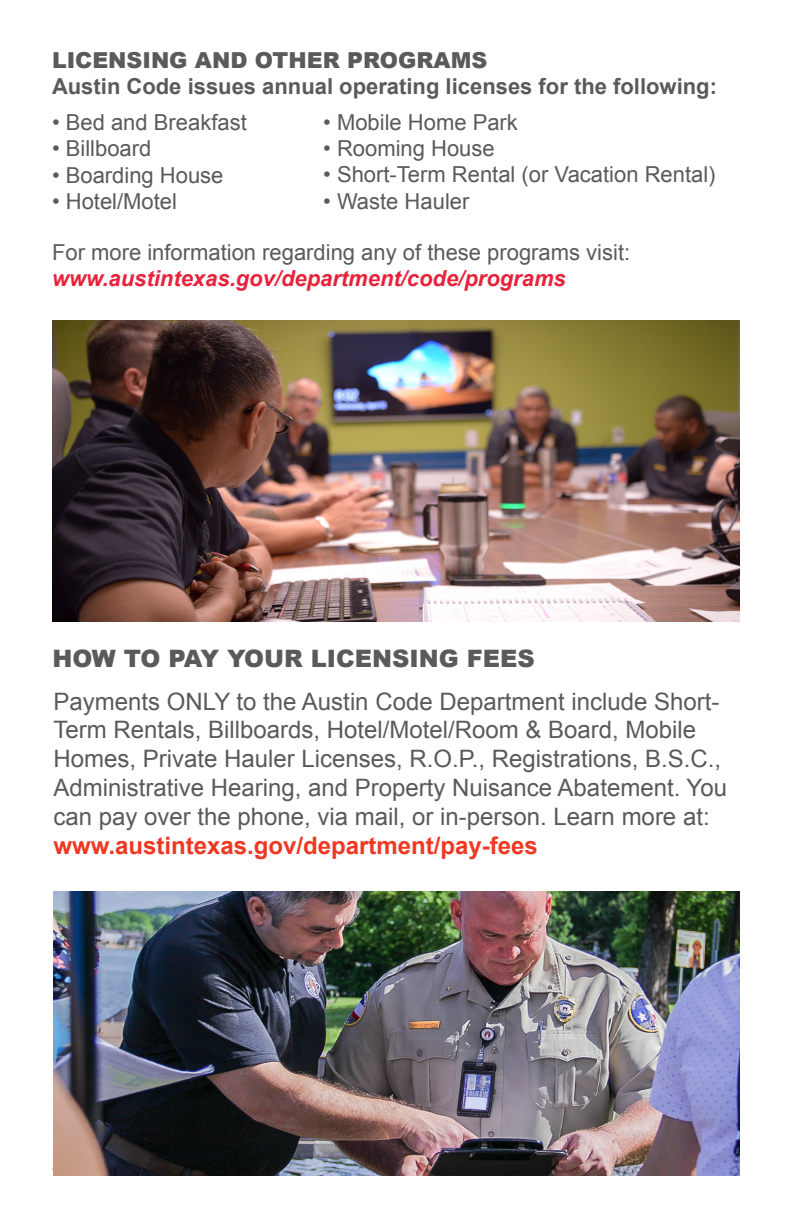
<style>
.page{position:relative;width:792px;height:1224px;background:#fff}
.page>*{position:absolute;margin:0;border:0;box-sizing:border-box;transform-origin:0 0}
.t1{font:24px/28.8px "Arial";color:#585a5c}
.t2{font:900 24px "Arial";color:#585a5c}
.t3{font:22px "Arial";color:#585a5c}
.t4{font:700 22px "Arial";color:#585a5c}
.t5{font:italic 700 22px "Arial";color:#e8223b}
.t6{font:900 22px "Arial";color:#585a5c}
.s1{font-weight:700;color:#ef3822}
</style>
<div class="page">
<img style="left:52px;top:320px;width:688px;height:301px">
<img style="left:53px;top:891px;width:687px;height:285px">
<p class="t6" style="left:52px;top:44px;width:437px">LICENSING AND OTHER PROGRAMS</p>
<p class="t4" style="left:52px;top:72px;width:667px">Austin Code issues annual operating licenses for the following:</p>
<p class="t3" style="left:323px;top:107px;width:196px">• Mobile Home Park</p>
<p class="t3" style="left:323px;top:134px;width:173px">• Rooming House</p>
<p class="t3" style="left:323px;top:160px;width:394px">• Short-Term Rental (or Vacation Rental)</p>
<p class="t3" style="left:323px;top:187px;width:148px">• Waste Hauler</p>
<p class="t3" style="left:52px;top:108px;width:196px">• Bed and Breakfast</p>
<p class="t3" style="left:52px;top:134px;width:101px">• Billboard</p>
<p class="t3" style="left:52px;top:161px;width:173px">• Boarding House</p>
<p class="t3" style="left:52px;top:187px;width:127px">• Hotel/Motel</p>
<p class="t3" style="left:52px;top:238px;width:580px">For more information regarding any of these programs visit:</p>
<p class="t5" style="left:52px;top:264px;width:515px">www.austintexas.gov/department/code/programs</p>
<p class="t2" style="left:52px;top:641px;width:484px">HOW TO PAY YOUR LICENSING FEES</p>
<p class="t1" style="left:53px;top:687px;width:675px">Payments ONLY to the Austin Code Department include Short-Term Rentals, Billboards, Hotel/Motel/Room &amp; Board, Mobile Homes, Private Hauler Licenses, R.O.P., Registrations, B.S.C., Administrative Hearing, and Property Nuisance Abatement. You can pay over the phone, via mail, or in-person. Learn more at: <span class="s1">www.austintexas.gov/department/pay-fees</span></p>
</div>
